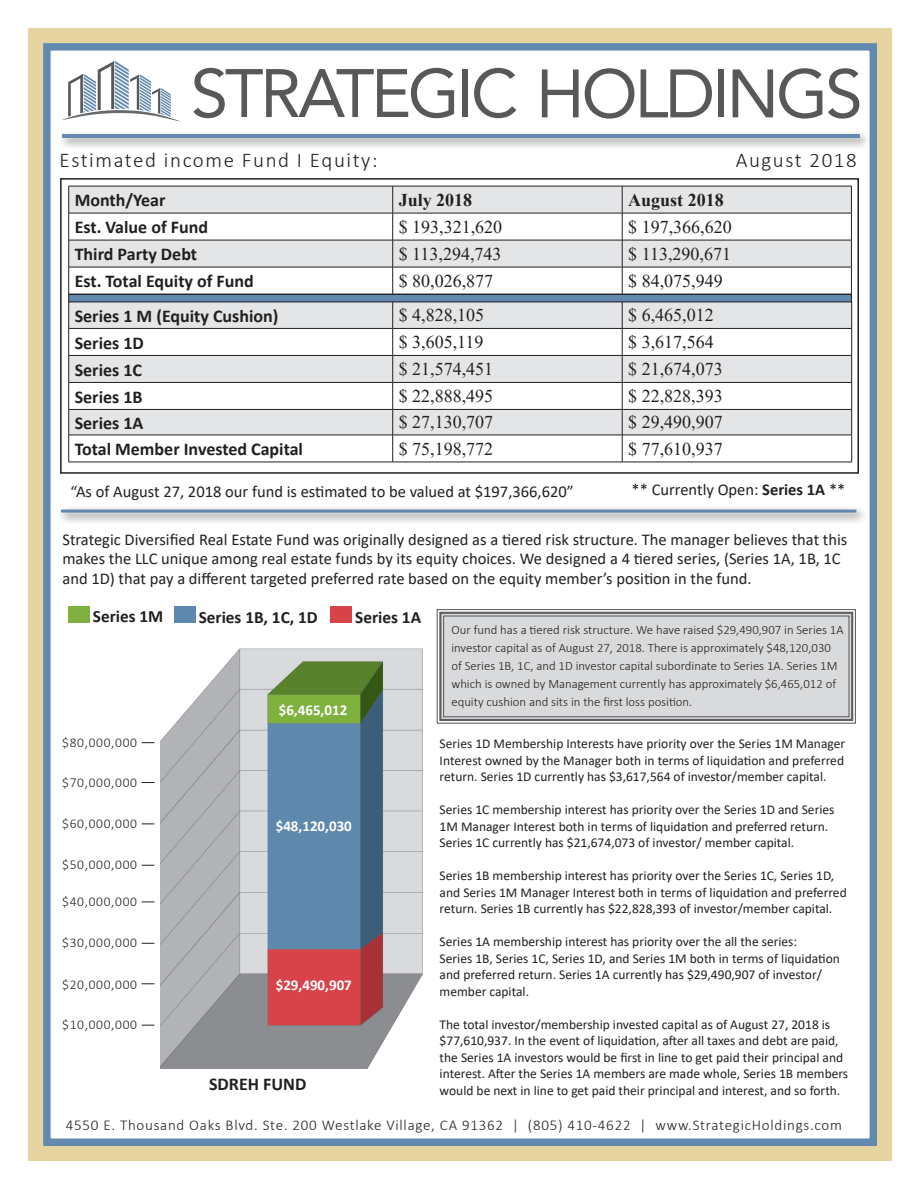
<style>
.page{position:relative;width:918px;height:1188px;background:#fff}
.page>*{position:absolute;margin:0;border:0;box-sizing:border-box;transform-origin:0 0}
.t1{font:300 21px "Calibri";letter-spacing:.075em;color:#231f20}
.t2{font:18px "Times New Roman";color:#231f20}
.t3{font:700 18px "Calibri";color:#231f20}
.t4{font:700 18px "Times New Roman";color:#231f20}
.t5{font:700 17.25px "Calibri";color:#231f20}
.t6{font:16.5px/19.8px "Calibri";color:#231f20}
.t7{font:300 15px "Calibri";letter-spacing:.05em;color:#231f20}
.t8{font:700 15px "Calibri";color:#fff}
.t9{font:13.5px/16.5px "Calibri";color:#231f20}
.t10{font:300 13.5px "Calibri";letter-spacing:.05em;color:#231f20}
.t11{font:300 12.75px/18px "Calibri";color:#231f20}
.s1{font-weight:700}
</style>
<div class="page">
<div style="left:43px;top:43px;width:834px;height:1103px;border:8px solid #628aaf"></div>
<div style="left:28px;top:28px;width:864px;height:1133px;border:15px solid #e6d4a0"></div>
<svg style="left:61px;top:61px;width:119px;height:61px"></svg>
<svg style="left:193px;top:68px;width:261px;height:50px"></svg>
<div style="left:463px;top:69px;width:5px;height:48px;background:#57585a"></div>
<svg style="left:474px;top:68px;width:42px;height:50px"></svg>
<svg style="left:542px;top:69px;width:37px;height:48px"></svg>
<svg style="left:585px;top:68px;width:49px;height:51px"></svg>
<svg style="left:641px;top:69px;width:71px;height:48px"></svg>
<div style="left:718px;top:69px;width:6px;height:48px;background:#57585a"></div>
<svg style="left:733px;top:69px;width:40px;height:48px"></svg>
<svg style="left:779px;top:68px;width:43px;height:51px"></svg>
<svg style="left:828px;top:68px;width:31px;height:51px"></svg>
<div style="left:58px;top:130px;width:813px;height:19px;background:#231f20;opacity:.75"></div>
<hr style="left:62px;top:134px;width:797px;height:3px;background:#638aaf">
<svg style="left:69px;top:302px;width:782px;height:26px;background:#e0e1e3"></svg>
<svg style="left:69px;top:329px;width:782px;height:133px"></svg>
<hr style="left:69px;top:328px;width:324px;height:1px;background:#231f20">
<hr style="left:69px;top:355px;width:324px;height:1px;background:#231f20">
<hr style="left:622px;top:328px;width:230px;height:1px;background:#231f20">
<hr style="left:622px;top:355px;width:230px;height:1px;background:#231f20">
<hr style="left:69px;top:382px;width:324px;height:1px;background:#231f20">
<hr style="left:69px;top:409px;width:324px;height:1px;background:#231f20">
<hr style="left:622px;top:382px;width:230px;height:1px;background:#231f20">
<hr style="left:622px;top:409px;width:230px;height:1px;background:#231f20">
<hr style="left:69px;top:435px;width:324px;height:1px;background:#231f20">
<svg style="left:68px;top:301px;width:1px;height:161px"></svg>
<hr style="left:622px;top:435px;width:230px;height:1px;background:#231f20">
<svg style="left:392px;top:302px;width:231px;height:160px"></svg>
<svg style="left:851px;top:302px;width:1px;height:160px"></svg>
<hr style="left:69px;top:462px;width:324px;height:1px;background:#231f20">
<hr style="left:393px;top:462px;width:229px;height:1px;background:#231f20">
<hr style="left:622px;top:462px;width:230px;height:1px;background:#231f20">
<svg style="left:68px;top:186px;width:784px;height:108px"></svg>
<div style="left:69px;top:294px;width:782px;height:8px;background:#6288ae"></div>
<div style="left:69px;top:294px;width:783px;height:8px;border:1px solid #231f20"></div>
<div style="left:60px;top:178px;width:799px;height:296px;border:2px solid #231f20"></div>
<div style="left:57px;top:505px;width:811px;height:20px;background:#231f20;opacity:.75"></div>
<div style="left:61px;top:510px;width:795px;height:3px;border:2px solid #6288ae"></div>
<svg style="left:436px;top:609px;width:420px;height:115px;background:#d7d8da"></svg>
<div style="left:439px;top:612px;width:414px;height:109px;border:2px solid #5f5f62"></div>
<div style="left:443px;top:615px;width:407px;height:102px;border:1px solid #5f5f62"></div>
<div style="left:68px;top:607px;width:21px;height:16px;background:#7eb13e"></div>
<div style="left:174px;top:607px;width:21px;height:16px;background:#5e89ad"></div>
<div style="left:330px;top:607px;width:22px;height:16px;background:#d8434a"></div>
<img style="left:160px;top:649px;width:262px;height:420px">
<svg style="left:142px;top:742px;width:12px;height:1px"></svg>
<svg style="left:142px;top:824px;width:12px;height:1px"></svg>
<svg style="left:142px;top:902px;width:12px;height:1px"></svg>
<svg style="left:142px;top:984px;width:12px;height:1px"></svg>
<svg style="left:142px;top:782px;width:12px;height:1px"></svg>
<svg style="left:142px;top:865px;width:12px;height:1px"></svg>
<svg style="left:142px;top:943px;width:12px;height:1px"></svg>
<svg style="left:142px;top:1025px;width:12px;height:1px"></svg>
<p class="t1" style="left:60px;top:147px;width:320px">Estimated income Fund I Equity:</p>
<p class="t1" style="left:736px;top:147px;width:123px">August 2018</p>
<p class="t3" style="left:75px;top:188px;width:92px">Month/Year</p>
<p class="t4" style="left:399px;top:187px;width:75px">July 2018</p>
<p class="t4" style="left:628px;top:187px;width:97px">August 2018</p>
<p class="t3" style="left:75px;top:215px;width:135px">Est. Value of Fund</p>
<p class="t2" style="left:399px;top:214px;width:105px">$ 193,321,620</p>
<p class="t2" style="left:628px;top:214px;width:105px">$ 197,366,620</p>
<p class="t3" style="left:75px;top:242px;width:124px">Third Party Debt</p>
<p class="t2" style="left:399px;top:241px;width:104px">$ 113,294,743</p>
<p class="t2" style="left:628px;top:241px;width:104px">$ 113,290,671</p>
<p class="t3" style="left:75px;top:269px;width:181px">Est. Total Equity of Fund</p>
<p class="t2" style="left:399px;top:268px;width:96px">$ 80,026,877</p>
<p class="t2" style="left:628px;top:268px;width:96px">$ 84,075,949</p>
<p class="t3" style="left:75px;top:303px;width:205px">Series 1 M (Equity Cushion)</p>
<p class="t2" style="left:399px;top:302px;width:87px">$ 4,828,105</p>
<p class="t2" style="left:628px;top:302px;width:87px">$ 6,465,012</p>
<p class="t3" style="left:75px;top:330px;width:71px">Series 1D</p>
<p class="t2" style="left:399px;top:329px;width:86px">$ 3,605,119</p>
<p class="t2" style="left:628px;top:329px;width:87px">$ 3,617,564</p>
<p class="t3" style="left:75px;top:357px;width:69px">Series 1C</p>
<p class="t2" style="left:399px;top:356px;width:96px">$ 21,574,451</p>
<p class="t2" style="left:628px;top:356px;width:96px">$ 21,674,073</p>
<p class="t3" style="left:75px;top:384px;width:69px">Series 1B</p>
<p class="t2" style="left:399px;top:383px;width:96px">$ 22,888,495</p>
<p class="t2" style="left:628px;top:383px;width:96px">$ 22,828,393</p>
<p class="t3" style="left:75px;top:410px;width:70px">Series 1A</p>
<p class="t2" style="left:399px;top:410px;width:96px">$ 27,130,707</p>
<p class="t2" style="left:628px;top:410px;width:96px">$ 29,490,907</p>
<p class="t3" style="left:75px;top:436px;width:230px">Total Member Invested Capital</p>
<p class="t2" style="left:399px;top:436px;width:96px">$ 75,198,772</p>
<p class="t2" style="left:628px;top:436px;width:96px">$ 77,610,937</p>
<p class="t6" style="left:71px;top:482px;width:505px">“As of August 27, 2018 our fund is estimated to be valued at $197,366,620”</p>
<p class="t6" style="left:632px;top:480px;width:215px">** Currently Open: <span class="s1">Series 1A</span> **</p>
<p class="t6" style="left:62px;top:529px;width:786px">Strategic Diversified Real Estate Fund was originally designed as a tiered risk structure. The manager believes that this makes the LLC unique among real estate funds by its equity choices. We designed a 4 tiered series, (Series 1A, 1B, 1C and 1D) that pay a different targeted preferred rate based on the equity member’s position in the fund.</p>
<p class="t11" style="left:451px;top:621px;width:394px">Our fund has a tiered risk structure. We have raised $29,490,907 in Series 1A investor capital as of August 27, 2018. There is approximately $48,120,030 of Series 1B, 1C, and 1D investor capital subordinate to Series 1A. Series 1M which is owned by Management currently has approximately $6,465,012 of equity cushion and sits in the first loss position.</p>
<p class="t9" style="left:440px;top:735px;width:407px;text-align:justify">Series 1D Membership Interests have priority over the Series 1M Manager Interest owned by the Manager both in terms of liquidation and preferred return. Series 1D currently has $3,617,564 of investor/member capital.</p>
<p class="t9" style="left:440px;top:801px;width:396px">Series 1C membership interest has priority over the Series 1D and Series<br>1M Manager Interest both in terms of liquidation and preferred return.<br>Series 1C currently has $21,674,073 of investor/ member capital.</p>
<p class="t9" style="left:440px;top:867px;width:409px">Series 1B membership interest has priority over the Series 1C, Series 1D, and Series 1M Manager Interest both in terms of liquidation and preferred return. Series 1B currently has $22,828,393 of investor/member capital.</p>
<p class="t9" style="left:440px;top:933px;width:359px">Series 1A membership interest has priority over the all the series:</p>
<p class="t9" style="left:440px;top:950px;width:402px">Series 1B, Series 1C, Series 1D, and Series 1M both in terms of liquidation and preferred return. Series 1A currently has $29,490,907 of investor/ member capital.</p>
<p class="t9" style="left:440px;top:1016px;width:410px">The total investor/membership invested capital as of August 27, 2018 is $77,610,937. In the event of liquidation, after all taxes and debt are paid, the Series 1A investors would be first in line to get paid their principal and interest. After the Series 1A members are made whole, Series 1B members would be next in line to get paid their principal and interest, and so forth.</p>
<p class="t5" style="left:93px;top:604px;width:72px">Series 1M</p>
<p class="t5" style="left:199px;top:605px;width:120px">Series 1B, 1C, 1D</p>
<p class="t5" style="left:355px;top:605px;width:67px">Series 1A</p>
<p class="t8" style="left:279px;top:699px;width:70px">$6,465,012</p>
<p class="t10" style="left:62px;top:734px;width:76px">$80,000,000</p>
<p class="t10" style="left:62px;top:774px;width:76px">$70,000,000</p>
<p class="t10" style="left:62px;top:815px;width:76px">$60,000,000</p>
<p class="t8" style="left:276px;top:815px;width:78px">$48,120,030</p>
<p class="t10" style="left:62px;top:856px;width:76px">$50,000,000</p>
<p class="t10" style="left:62px;top:893px;width:76px">$40,000,000</p>
<p class="t10" style="left:62px;top:935px;width:76px">$30,000,000</p>
<p class="t10" style="left:62px;top:976px;width:76px">$20,000,000</p>
<p class="t8" style="left:276px;top:975px;width:78px">$29,490,907</p>
<p class="t10" style="left:62px;top:1016px;width:76px">$10,000,000</p>
<p class="t3" style="left:209px;top:1072px;width:99px">SDREH FUND</p>
<p class="t7" style="left:66px;top:1115px;width:778px">4550 E. Thousand Oaks Blvd. Ste. 200 Westlake Village, CA 91362 | (805) 410-4622 | www.StrategicHoldings.com</p>
</div>
